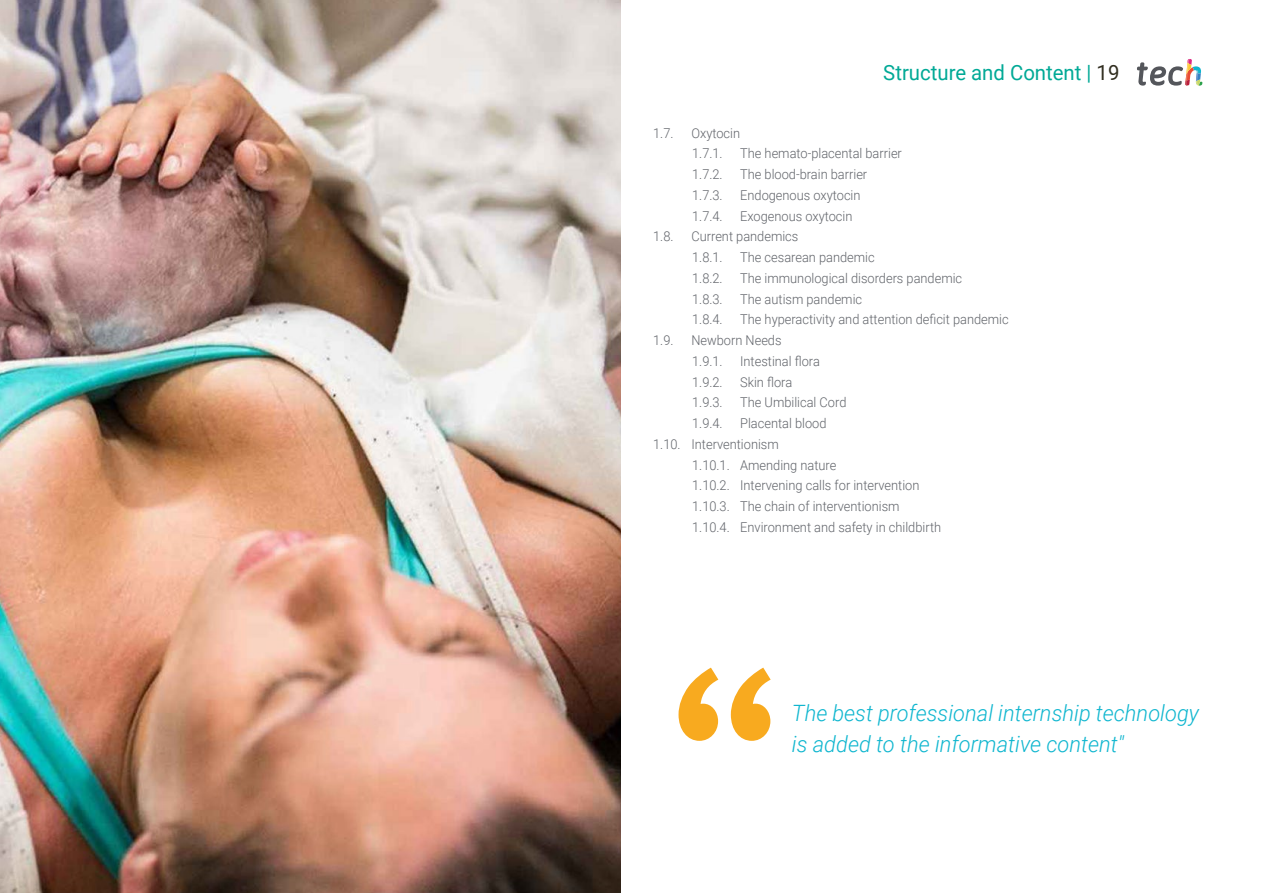
<style>
.page{position:relative;width:1263px;height:893px;background:#fff}
.page>*{position:absolute;margin:0;border:0;box-sizing:border-box;transform-origin:0 0}
.t1{font:italic 300 22.5px/31.5px "Roboto";color:#0fb6cf}
.t2{font:21px "Roboto";color:#00a996}
.t3{font:300 13.5px/20.7px "Roboto";color:#61646a;scale:.95 1}
.s1{color:#312e20}
</style>
<div class="page">
<svg style="left:1137px;top:59px;width:65px;height:27px"></svg>
<img style="left:0;top:0;width:621px;height:893px">
<svg style="left:678px;top:668px;width:93px;height:73px"></svg>
<h2 class="t2" style="left:883px;top:57px;width:238px">Structure and Content | <span class="s1">19</span></h2>
<p class="t3" style="left:653px;top:122px;width:23px">1.7.</p>
<p class="t3" style="left:691px;top:122px;width:53px">Oxytocin<br>1.7.1.</p>
<p class="t3" style="left:740px;top:143px;width:172px">The hemato-placental barrier</p>
<p class="t3" style="left:692px;top:164px;width:34px">1.7.2.</p>
<p class="t3" style="left:740px;top:164px;width:135px">The blood-brain barrier</p>
<p class="t3" style="left:692px;top:184px;width:34px">1.7.3.</p>
<p class="t3" style="left:740px;top:184px;width:128px">Endogenous oxytocin</p>
<p class="t3" style="left:692px;top:205px;width:34px">1.7.4.</p>
<p class="t3" style="left:740px;top:205px;width:120px">Exogenous oxytocin</p>
<p class="t3" style="left:653px;top:226px;width:23px">1.8.</p>
<p class="t3" style="left:691px;top:226px;width:114px">Current pandemics<br>1.8.1.</p>
<p class="t3" style="left:740px;top:247px;width:143px">The cesarean pandemic</p>
<p class="t3" style="left:692px;top:267px;width:34px">1.8.2.</p>
<p class="t3" style="left:740px;top:267px;width:235px">The immunological disorders pandemic</p>
<p class="t3" style="left:692px;top:288px;width:34px">1.8.3.</p>
<p class="t3" style="left:740px;top:288px;width:130px">The autism pandemic</p>
<p class="t3" style="left:692px;top:309px;width:34px">1.8.4.</p>
<p class="t3" style="left:740px;top:309px;width:284px">The hyperactivity and attention deficit pandemic</p>
<p class="t3" style="left:653px;top:330px;width:23px">1.9.</p>
<p class="t3" style="left:691px;top:330px;width:96px">Newborn Needs<br>1.9.1.</p>
<p class="t3" style="left:740px;top:350px;width:85px">Intestinal flora</p>
<p class="t3" style="left:692px;top:371px;width:34px">1.9.2.</p>
<p class="t3" style="left:740px;top:371px;width:56px">Skin flora</p>
<p class="t3" style="left:692px;top:392px;width:34px">1.9.3.</p>
<p class="t3" style="left:740px;top:392px;width:113px">The Umbilical Cord</p>
<p class="t3" style="left:692px;top:413px;width:34px">1.9.4.</p>
<p class="t3" style="left:653px;top:413px;width:184px;text-indent:87px">Placental blood<br>1.10. Interventionism</p>
<p class="t3" style="left:692px;top:454px;width:264px">1.10.1. Amending nature<br>1.10.2. Intervening calls for intervention 1.10.3. The chain of interventionism<br>1.10.4. Environment and safety in childbirth</p>
<h1 class="t1" style="left:792px;top:696px;width:409px">The best professional internship technology is added to the informative content"</h1>
</div>
